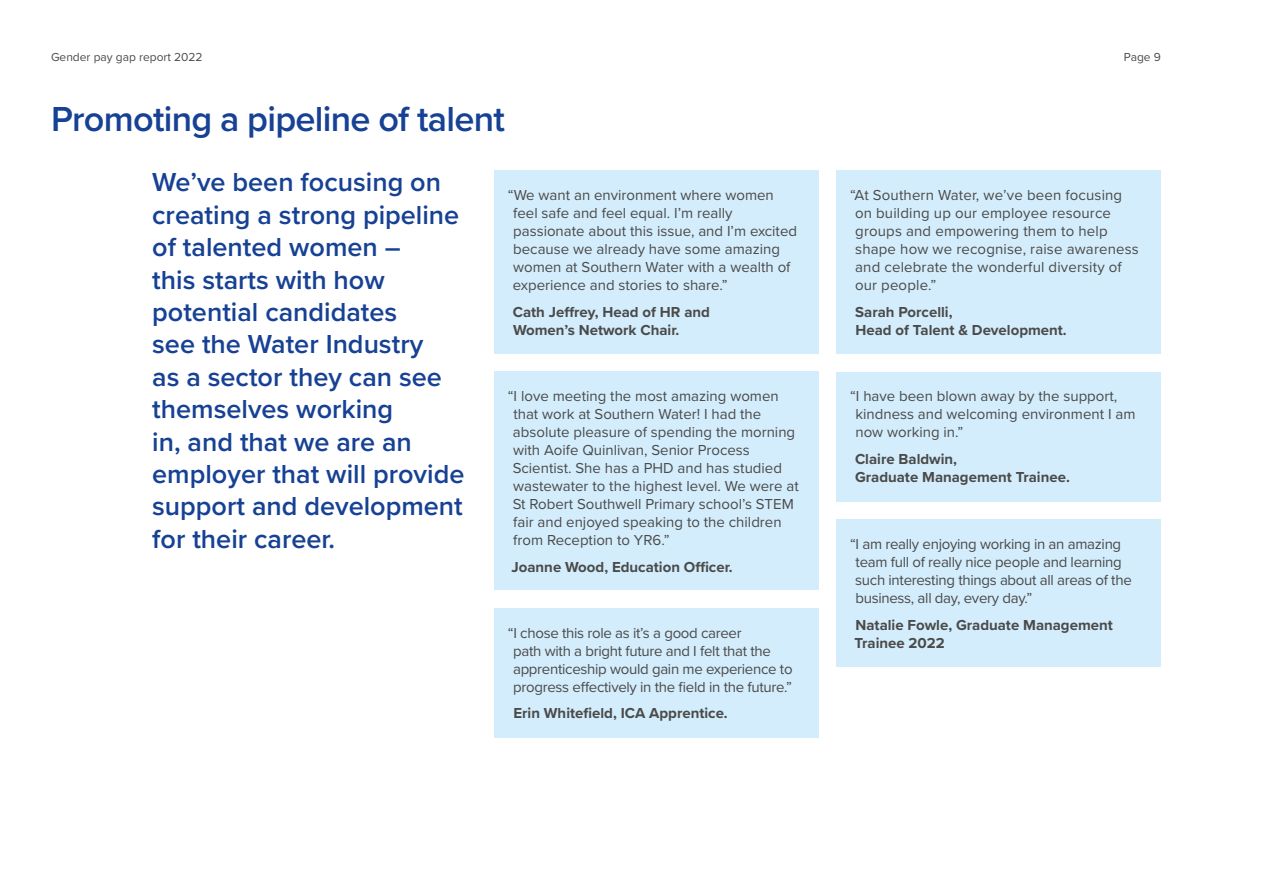
<style>
.page{position:relative;width:1263px;height:893px;background:#fff}
.page>*{position:absolute;margin:0;border:0;box-sizing:border-box;transform-origin:0 0}
.t1{font:600 36px "Proxima Nova";letter-spacing:-.02em;color:#164194}
.t2{font:600 27px/32.4px "Proxima Nova";color:#164194}
.t3{font:15px/18px "Proxima Nova";color:#4a4a49}
.t4{font:15px/18px "Proxima Nova";letter-spacing:-.02em;color:#4a4a49}
.t5{font:700 15px/18px "Proxima Nova";color:#4a4a49}
.t6{font:12px "Proxima Nova";color:#4a4a49}
</style>
<div class="page">
<div style="left:494px;top:170px;width:325px;height:183px;background:#d4edfc"></div>
<div style="left:494px;top:371px;width:325px;height:219px;background:#d4edfc"></div>
<div style="left:837px;top:371px;width:324px;height:130px;background:#d4edfc"></div>
<div style="left:837px;top:519px;width:324px;height:148px;background:#d4edfc"></div>
<div style="left:494px;top:608px;width:325px;height:130px;background:#d4edfc"></div>
<div style="left:837px;top:170px;width:324px;height:183px;background:#d4edfc"></div>
<p class="t6" style="left:51px;top:48px;width:153px">Gender pay gap report 2022</p>
<p class="t6" style="left:1124px;top:48px;width:38px">Page 9</p>
<h1 class="t1" style="left:51px;top:92px;width:455px">Promoting a pipeline of talent</h1>
<p class="t2" style="left:152px;top:165px;width:314px">We’ve been focusing on creating a strong pipeline of talented women –<br>this starts with how potential candidates<br>see the Water Industry<br>as a sector they can see themselves working<br>in, and that we are an employer that will provide support and development for their career.</p>
<p class="t3" style="left:513px;top:185px;width:286px;text-indent:-5px">“We want an environment where women feel safe and feel equal. I’m really passionate about this issue, and I’m excited because we already have some amazing women at Southern Water with a wealth of experience and stories to share.”</p>
<p class="t5" style="left:513px;top:302px;width:199px">Cath Jeffrey, Head of HR and<br>Women’s Network Chair.</p>
<p class="t3" style="left:513px;top:387px;width:288px;text-indent:-5px">“I love meeting the most amazing women that work at Southern Water! I had the absolute pleasure of spending the morning with Aoife Quinlivan, Senior Process Scientist. She has a PHD and has studied wastewater to the highest level. We were at St Robert Southwell Primary school’s STEM fair and enjoyed speaking to the children from Reception to YR6.”</p>
<p class="t5" style="left:512px;top:558px;width:223px">Joanne Wood, Education Officer.</p>
<p class="t4" style="left:513px;top:623px;width:281px;text-indent:-5px">“I chose this role as it’s a good career<br>path with a bright future and I felt that the apprenticeship would gain me experience to progress effectively in the field in the future.”</p>
<p class="t5" style="left:513px;top:704px;width:216px">Erin Whitefield, ICA Apprentice.</p>
<p class="t3" style="left:855px;top:185px;width:285px;text-indent:-5px">“At Southern Water, we’ve been focusing on building up our employee resource groups and empowering them to help shape how we recognise, raise awareness and celebrate the wonderful diversity of our people.”</p>
<p class="t5" style="left:855px;top:302px;width:213px">Sarah Porcelli,<br>Head of Talent &amp; Development.</p>
<p class="t3" style="left:855px;top:387px;width:282px;text-indent:-5px">“I have been blown away by the support, kindness and welcoming environment I am now working in.”</p>
<p class="t5" style="left:855px;top:450px;width:216px">Claire Baldwin,<br>Graduate Management Trainee.</p>
<p class="t4" style="left:855px;top:535px;width:278px;text-indent:-5px">“I am really enjoying working in an amazing team full of really nice people and learning such interesting things about all areas of the business, all day, every day.”</p>
<p class="t5" style="left:854px;top:616px;width:260px">Natalie Fowle, Graduate Management<br>Trainee 2022</p>
</div>
